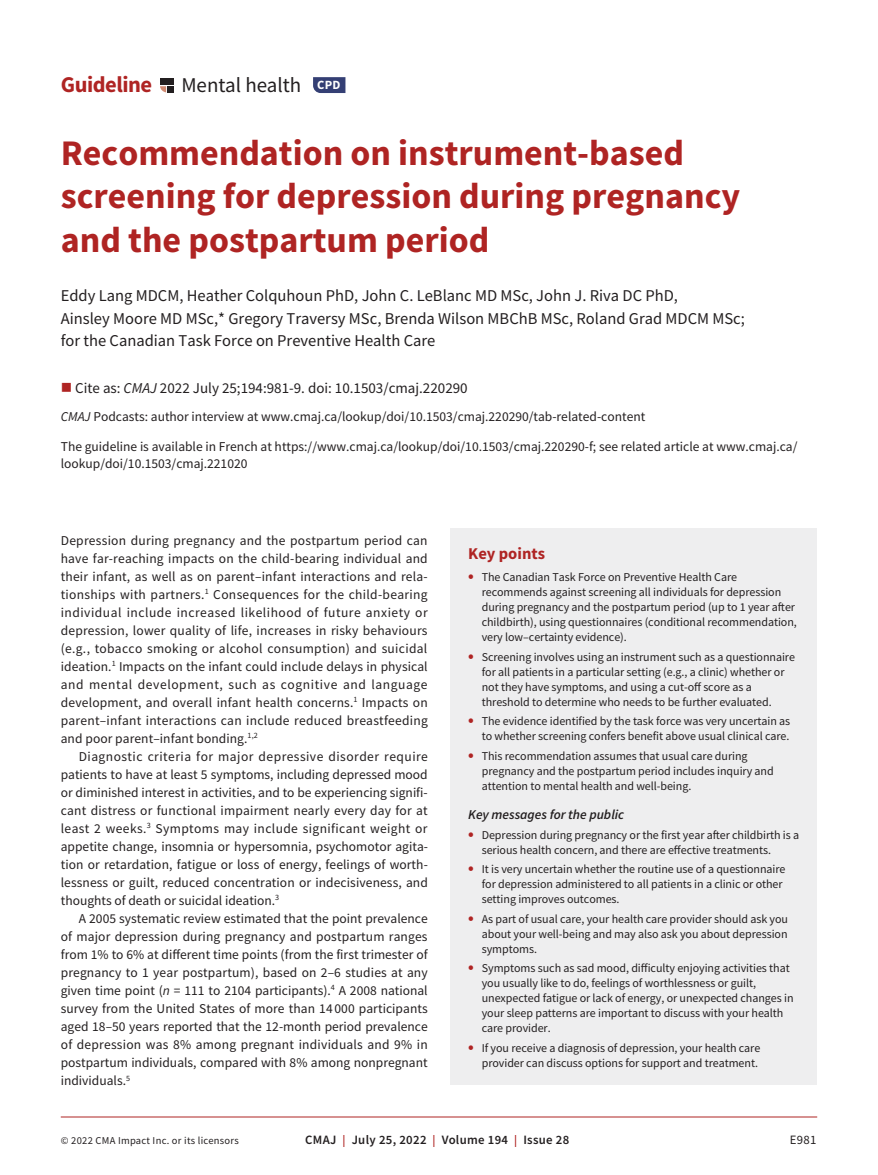
<style>
.page{position:relative;width:878px;height:1175px;background:#fff}
.page>*{position:absolute;margin:0;border:0;box-sizing:border-box;transform-origin:0 0}
.t1{font:700 36px/43.2px "Source Sans Pro";color:#af2423}
.t2{font:700 22.5px "Source Sans Pro";letter-spacing:-.02em;color:#af2423}
.t3{font:21px "Source Sans Pro";color:#231f20}
.t4{font:16.5px/22.5px "Source Sans Pro";color:#231f20}
.t5{font:700 16.5px "Source Sans Pro";color:#af2423}
.t6{font:15px "Source Sans Pro";color:#231f20}
.t7{font:13.5px/18px "Source Sans Pro";color:#231f20;text-align:justify}
.t8{font:italic 600 13.5px "Source Sans Pro";color:#231f20}
.t9{font:600 12.75px "Source Sans Pro";letter-spacing:.025em;color:#231f20}
.t10{font:12.75px "Source Sans Pro";color:#231f20}
.t11{font:700 12.6px "Source Sans Pro";color:#fff}
.t12{font:12px/15px "Source Sans Pro";letter-spacing:-.005em;color:#231f20}
.t13{font:10.5px "Source Sans Pro";letter-spacing:.025em;color:#231f20}
.s1{color:#af2423}
.s2{font-style:italic}
.s3{font-weight:700;font-size:16.5px;color:#af2423}
.s4{font-size:12px;color:#af2423}
</style>
<div class="page">
<hr style="left:61px;top:1116px;width:756px;height:1px;background:#af2423">
<div style="left:160px;top:78px;width:6px;height:7px;background:#231f20"></div>
<div style="left:168px;top:78px;width:6px;height:7px;background:#231f20"></div>
<svg style="left:160px;top:86px;width:14px;height:6px"></svg>
<div style="left:450px;top:528px;width:367px;height:556px;background:#eeeeef"></div>
<svg style="left:313px;top:77px;width:32px;height:16px"></svg>
<h2 class="t2" style="left:61px;top:69px;width:93px">Guideline</h2>
<h3 class="t3" style="left:181px;top:72px;width:121px">Mental health</h3>
<p class="t11" style="left:317px;top:76px;width:25px">CPD</p>
<h1 class="t1" style="left:61px;top:131px;width:681px">Recommendation on instrument-based screening for depression during pregnancy and the postpartum period</h1>
<p class="t4" style="left:61px;top:284px;width:685px">Eddy Lang MDCM, Heather Colquhoun PhD, John C. LeBlanc MD MSc, John J. Riva DC PhD,<br>Ainsley Moore MD MSc,* Gregory Traversy MSc, Brenda Wilson MBChB MSc, Roland Grad MDCM MSc; for the Canadian Task Force on Preventive Health Care</p>
<p class="t6" style="left:61px;top:378px;width:408px"><span class="s1">■</span> Cite as: <span class="s2">CMAJ</span> 2022 July 25;194:981-9. doi: 10.1503/cmaj.220290</p>
<p class="t7" style="left:61px;top:407px;width:586px"><span class="s2">CMAJ</span> Podcasts: author interview at www.cmaj.ca/lookup/doi/10.1503/cmaj.220290/tab-related-content</p>
<p class="t7" style="left:61px;top:438px;width:738px;line-height:16.5px">The guideline is available in French at https://www.cmaj.ca/lookup/doi/10.1503/cmaj.220290-f; see related article at www.cmaj.ca/ lookup/doi/10.1503/cmaj.221020</p>
<p class="t7" style="left:61px;top:531px;width:368px">Depression during pregnancy and the postpartum period can have far-reaching impacts on the child-bearing individual and their infant, as well as on parent–infant interactions and rela&shy;tionships with partners.<sup>1</sup> Consequences for the child-bearing individual include increased likelihood of future anxiety or depression, lower quality of life, increases in risky behaviours (e.g., tobacco smoking or alcohol consumption) and suicidal ideation.<sup>1</sup> Impacts on the infant could include delays in physical and mental development, such as cognitive and language development, and overall infant health concerns.<sup>1</sup> Impacts on parent–infant interactions can include reduced breastfeeding and poor parent–infant bonding.<sup>1,2</sup></p>
<p class="t7" style="left:61px;top:747px;width:369px;text-indent:18px">Diagnostic criteria for major depressive disorder require patients to have at least 5 symptoms, including depressed mood or diminished interest in activities, and to be experiencing signifi&shy;cant distress or functional impairment nearly every day for at least 2 weeks.<sup>3</sup> Symptoms may include significant weight or appetite change, insomnia or hypersomnia, psychomotor agita&shy;tion or retardation, fatigue or loss of energy, feelings of worth&shy;lessness or guilt, reduced concentration or indecisiveness, and thoughts of death or suicidal ideation.<sup>3</sup></p>
<p class="t7" style="left:61px;top:909px;width:368px;text-indent:18px">A 2005 systematic review estimated that the point prevalence of major depression during pregnancy and postpartum ranges from 1% to 6% at different time points (from the first trimester of pregnancy to 1 year postpartum), based on 2–6 studies at any given time point (<span class="s2">n</span> = 111 to 2104 participants).<sup>4</sup> A 2008 national survey from the United States of more than 14 000 participants aged 18–50 years reported that the 12-month period prevalence of depression was 8% among pregnant individuals and 9% in postpartum individuals, compared with 8% among nonpregnant individuals.<sup>5</sup></p>
<p class="t5" style="left:468px;top:542px;width:78px">Key points</p>
<p class="t12" style="left:482px;top:569px;width:316px;text-indent:-14px"><span class="s3">•</span> The Canadian Task Force on Preventive Health Care recommends against screening all individuals for depression during pregnancy and the postpartum period (up to 1 year after childbirth), using questionnaires (conditional recommendation, very low–certainty evidence).</p>
<p class="t12" style="left:482px;top:649px;width:315px;text-indent:-14px"><span class="s3">•</span> Screening involves using an instrument such as a questionnaire for all patients in a particular setting (e.g., a clinic) whether or not they have symptoms, and using a cut-off score as a threshold to determine who needs to be further evaluated.</p>
<p class="t12" style="left:468px;top:713px;width:323px;text-align:right"><span class="s3">•</span> The evidence identified by the task force was very uncertain as to whether screening confers benefit above usual clinical care.</p>
<p class="t12" style="left:482px;top:748px;width:293px;text-indent:-14px"><span class="s3">•</span> This recommendation assumes that usual care during pregnancy and the postpartum period includes inquiry and attention to mental health and well-being.</p>
<p class="t8" style="left:468px;top:806px;width:157px">Key messages for the public</p>
<p class="t12" style="left:482px;top:827px;width:319px;text-indent:-14px"><span class="s3">•</span> Depression during pregnancy or the first year after childbirth is a serious health concern, and there are effective treatments.</p>
<p class="t12" style="left:482px;top:861px;width:305px;text-indent:-14px"><span class="s3">•</span> It is very uncertain whether the routine use of a questionnaire for depression administered to all patients in a clinic or other setting improves outcomes.</p>
<p class="t12" style="left:482px;top:911px;width:308px;text-align:justify;text-indent:-14px"><span class="s3">•</span> As part of usual care, your health care provider should ask you about your well-being and may also ask you about depression symptoms.</p>
<p class="t12" style="left:482px;top:960px;width:313px;text-indent:-14px"><span class="s3">•</span> Symptoms such as sad mood, difficulty enjoying activities that you usually like to do, feelings of worthlessness or guilt, unexpected fatigue or lack of energy, or unexpected changes in your sleep patterns are important to discuss with your health care provider.</p>
<p class="t12" style="left:468px;top:1040px;width:293px;text-align:right"><span class="s3">•</span> If you receive a diagnosis of depression, your health care provider can discuss options for support and treatment.</p>
<p class="t13" style="left:61px;top:1134px;width:179px">© 2022 CMA Impact Inc. or its licensors</p>
<p class="t9" style="left:305px;top:1131px;width:265px">CMAJ <span class="s4">|</span> July 25, 2022 <span class="s4">|</span> Volume 194 <span class="s4">|</span> Issue 28</p>
<p class="t10" style="left:789px;top:1132px;width:28px">E981</p>
</div>
